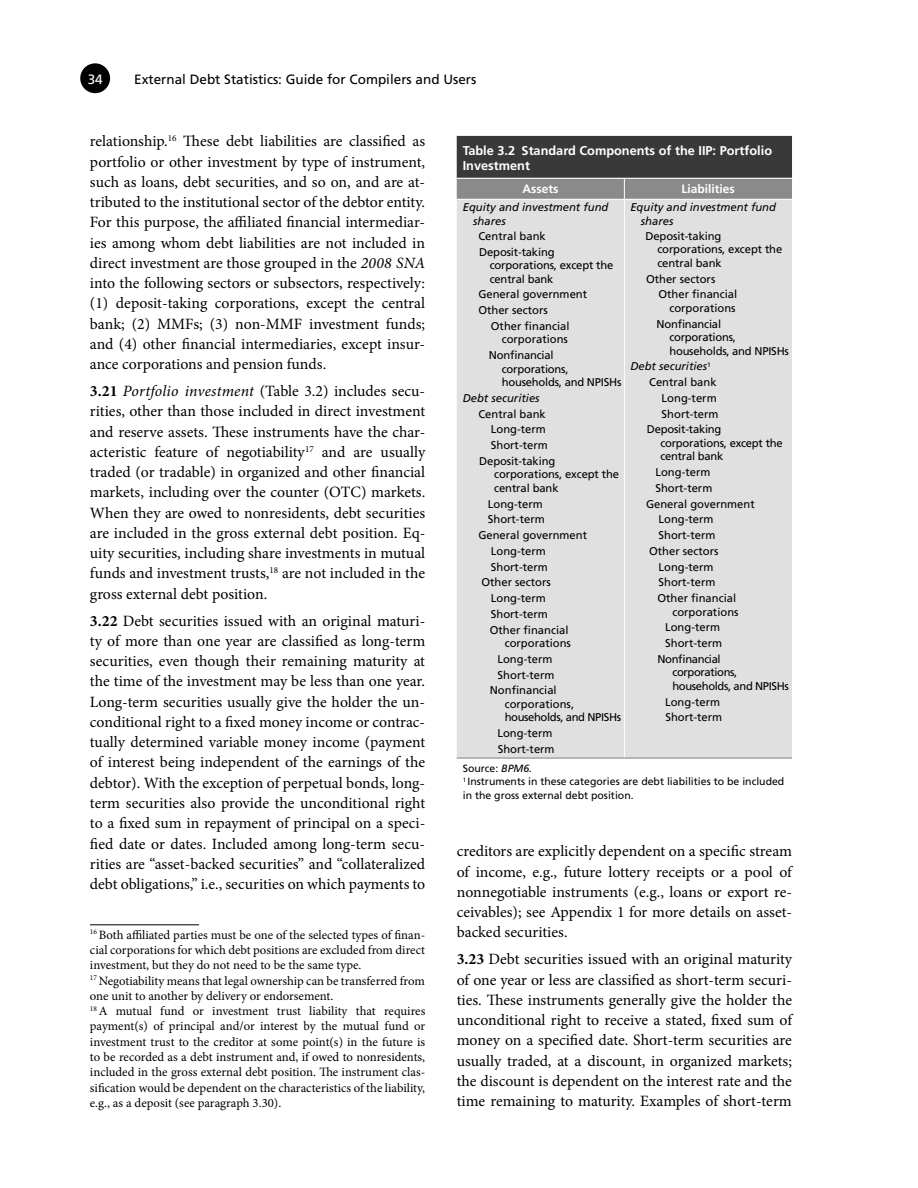
<style>
.page{position:relative;width:918px;height:1188px;background:#fff}
.page>*{position:absolute;margin:0;border:0;box-sizing:border-box;transform-origin:0 0}
.t1{font:15.75px/20.2px "Minion Pro";color:#000;text-align:justify}
.t2{font:13.5px "Frutiger LT Std";color:#000}
.t3{font:13.5px "Frutiger LT Std";color:#fff}
.t4{font:12.75px/15.3px "Minion Pro";color:#000}
.t5{font:700 12.75px/15.8px "Frutiger LT Std";color:#fff}
.t6{font:700 12px "Frutiger LT Std";color:#fff}
.t7{font:11.25px/15.8px "Frutiger LT Std";color:#000}
.t8{font:11.25px/13.5px "Frutiger LT Std";letter-spacing:-.02em;color:#000}
.t9{font:italic 11.25px/13.5px "Frutiger LT Std";color:#000}
.t10{font:11.25px/13.5px "Frutiger LT Std";letter-spacing:-.03em;color:#000}
.t11{font:11.25px/13.5px "Frutiger LT Std";letter-spacing:-.035em;color:#000}
.t12{font:10.5px/13.5px "Frutiger LT Std";color:#000}
.s1{font-style:italic}
.s2{font-weight:700}
</style>
<div class="page">
<div style="left:80px;top:63px;width:30px;height:30px;background:#000;border-radius:50%"></div>
<hr style="left:90px;top:924px;width:109px;height:1px;background:#000">
<div style="left:457px;top:136px;width:335px;height:42px;background:#393939"></div>
<div style="left:457px;top:226px;width:335px;height:532px;background:#e0e0e0"></div>
<svg style="left:457px;top:179px;width:335px;height:47px;background:#bbb"></svg>
<hr style="left:457px;top:199px;width:335px;height:1px;background:#fff">
<hr style="left:624px;top:226px;width:1px;height:532px;background:#fff">
<hr style="left:457px;top:758px;width:335px;height:1px;background:#808080">
<p class="t3" style="left:88px;top:73px;width:17px">34</p>
<p class="t2" style="left:134px;top:73px;width:344px">External Debt Statistics: Guide for Compilers and Users</p>
<p class="t1" style="left:90px;top:133px;width:337px">relationship. <sup>16</sup> These debt liabilities are classified as portfolio or other investment by type of instrument, such as loans, debt securities, and so on, and are at&shy;tributed to the institutional sector of the debtor entity.<br>For this purpose, the affiliated financial intermediar&shy;ies among whom debt liabilities are not included in direct investment are those grouped in the <span class="s1">2008 SNA </span>into the following sectors or subsectors, respectively: (1) deposit-taking corporations, except the central bank; (2) MMFs; (3) non-MMF investment funds; and (4) other financial intermediaries, except insur&shy;ance corporations and pension funds.</p>
<p class="t1" style="left:90px;top:382px;width:337px"><span class="s2">3.21</span> <span class="s1">Portfolio investment</span> ( Table 3.2 ) includes secu&shy;rities, other than those included in direct investment and reserve assets. These instruments have the char&shy;acteristic feature of negotiability <sup>17</sup> and are usually traded (or tradable) in organized and other financial markets, including over the counter (OTC) markets.<br>When they are owed to nonresidents, debt securities are included in the gross external debt position. Eq&shy;uity securities, including share investments in mutual funds and investment trusts, <sup>18</sup> are not included in the gross external debt position.</p>
<p class="t1" style="left:90px;top:612px;width:337px"><span class="s2">3.22</span> Debt securities issued with an original maturi&shy;ty of more than one year are classified as long-term securities, even though their remaining maturity at the time of the investment may be less than one year.<br>Long-term securities usually give the holder the un&shy;conditional right to a fixed money income or contrac&shy;tually determined variable money income (payment of interest being independent of the earnings of the debtor). With the exception of perpetual bonds, long&shy;term securities also provide the unconditional right to a fixed sum in repayment of principal on a speci&shy;fied date or dates. Included among long-term secu&shy;rities are “asset-backed securities” and “collateralized debt obligations,” i.e., securities on which payments to</p>
<p class="t4" style="left:90px;top:928px;width:337px"><sup>16</sup> Both affiliated parties must be one of the selected types of finan&shy;cial corporations for which debt positions are excluded from direct investment, but they do not need to be the same type.<br><sup>17</sup> Negotiability means that legal ownership can be transferred from one unit to another by delivery or endorsement.<br><sup>18</sup> A mutual fund or investment trust liability that requires payment(s) of principal and/or interest by the mutual fund or investment trust to the creditor at some point(s) in the future is to be recorded as a debt instrument and, if owed to nonresidents, included in the gross external debt position. The instrument clas&shy;sification would be dependent on the characteristics of the liability, e.g., as a deposit (see paragraph 3.30).</p>
<p class="t5" style="left:463px;top:143px;width:311px">Table 3.2 Standard Components of the IIP: Portfolio<br>Investment</p>
<p class="t6" style="left:523px;top:184px;width:37px">Assets</p>
<p class="t6" style="left:681px;top:184px;width:55px">Liabilities</p>
<p class="t9" style="left:473px;top:201px;width:137px;text-indent:-10px">Equity and investment fund shares</p>
<p class="t9" style="left:641px;top:201px;width:137px;text-indent:-10px">Equity and investment fund shares</p>
<p class="t7" style="left:478px;top:229px;width:78px">Central bank<br>Deposit-taking</p>
<p class="t7" style="left:490px;top:259px;width:125px;line-height:13.5px">corporations, except the central bank</p>
<p class="t7" style="left:478px;top:287px;width:110px">General government</p>
<p class="t7" style="left:478px;top:303px;width:71px">Other sectors</p>
<p class="t7" style="left:491px;top:319px;width:80px">Other financial</p>
<p class="t7" style="left:489px;top:332px;width:81px;text-indent:13px">corporations<br>Nonfinancial</p>
<p class="t8" style="left:502px;top:363px;width:121px">corporations, households, and NPISHs</p>
<p class="t9" style="left:463px;top:392px;width:78px">Debt securities</p>
<p class="t7" style="left:478px;top:407px;width:69px">Central bank</p>
<p class="t7" style="left:491px;top:422px;width:57px">Long-term</p>
<p class="t7" style="left:491px;top:438px;width:58px">Short-term</p>
<p class="t7" style="left:479px;top:454px;width:78px">Deposit-taking</p>
<p class="t7" style="left:494px;top:469px;width:126px;line-height:13.5px">corporations, except the central bank</p>
<p class="t7" style="left:488px;top:497px;width:57px">Long-term</p>
<p class="t7" style="left:488px;top:512px;width:58px">Short-term</p>
<p class="t7" style="left:478px;top:528px;width:110px">General government</p>
<p class="t7" style="left:491px;top:544px;width:57px">Long-term</p>
<p class="t7" style="left:491px;top:560px;width:58px">Short-term</p>
<p class="t7" style="left:481px;top:575px;width:71px">Other sectors</p>
<p class="t7" style="left:491px;top:591px;width:57px">Long-term</p>
<p class="t7" style="left:491px;top:607px;width:58px">Short-term</p>
<p class="t7" style="left:490px;top:623px;width:80px">Other financial</p>
<p class="t7" style="left:505px;top:636px;width:68px">corporations</p>
<p class="t7" style="left:497px;top:652px;width:57px">Long-term</p>
<p class="t7" style="left:498px;top:668px;width:58px">Short-term</p>
<p class="t7" style="left:490px;top:683px;width:68px">Nonfinancial</p>
<p class="t11" style="left:505px;top:698px;width:118px">corporations, households, and NPISHs</p>
<p class="t7" style="left:497px;top:726px;width:59px">Long-term<br>Short-term</p>
<p class="t7" style="left:657px;top:230px;width:126px;line-height:13.5px;text-indent:-12px">Deposit-taking corporations, except the central bank</p>
<p class="t7" style="left:658px;top:272px;width:80px;text-indent:-13px">Other sectors<br>Other financial</p>
<p class="t7" style="left:656px;top:301px;width:81px;text-indent:13px">corporations<br>Nonfinancial</p>
<p class="t8" style="left:669px;top:331px;width:121px">corporations, households, and NPISHs</p>
<p class="t9" style="left:630px;top:361px;width:82px">Debt securities<sup>1</sup></p>
<p class="t7" style="left:649px;top:375px;width:69px">Central bank</p>
<p class="t7" style="left:662px;top:391px;width:57px">Long-term</p>
<p class="t7" style="left:662px;top:407px;width:58px">Short-term</p>
<p class="t8" style="left:647px;top:424px;width:76px">Deposit-taking</p>
<p class="t8" style="left:660px;top:437px;width:124px">corporations, except the central bank</p>
<p class="t7" style="left:655px;top:465px;width:57px">Long-term</p>
<p class="t7" style="left:655px;top:481px;width:58px">Short-term</p>
<p class="t7" style="left:646px;top:497px;width:110px">General government</p>
<p class="t7" style="left:658px;top:512px;width:57px">Long-term</p>
<p class="t7" style="left:658px;top:528px;width:58px">Short-term</p>
<p class="t7" style="left:649px;top:544px;width:71px">Other sectors</p>
<p class="t7" style="left:658px;top:560px;width:57px">Long-term</p>
<p class="t7" style="left:658px;top:575px;width:58px">Short-term</p>
<p class="t7" style="left:657px;top:591px;width:80px">Other financial</p>
<p class="t7" style="left:672px;top:605px;width:68px">corporations</p>
<p class="t7" style="left:665px;top:620px;width:57px">Long-term</p>
<p class="t7" style="left:665px;top:636px;width:58px">Short-term</p>
<p class="t10" style="left:657px;top:653px;width:65px">Nonfinancial</p>
<p class="t10" style="left:672px;top:667px;width:118px">corporations, households, and NPISHs</p>
<p class="t7" style="left:665px;top:695px;width:59px">Long-term<br>Short-term</p>
<p class="t12" style="left:463px;top:762px;width:323px">Source: <span class="s1">BPM6.<br></span><sup>1</sup> Instruments in these categories are debt liabilities to be included in the gross external debt position.</p>
<p class="t1" style="left:457px;top:842px;width:337px">creditors are explicitly dependent on a specific stream of income, e.g., future lottery receipts or a pool of nonnegotiable instruments (e.g., loans or export re&shy;ceivables); see Appendix 1 for more details on asset&shy;backed securities.</p>
<p class="t1" style="left:457px;top:950px;width:337px"><span class="s2">3.23</span> Debt securities issued with an original maturity of one year or less are classified as short-term securi&shy;ties. These instruments generally give the holder the unconditional right to receive a stated, fixed sum of money on a specified date. Short-term securities are usually traded, at a discount, in organized markets; the discount is dependent on the interest rate and the time remaining to maturity. Examples of short-term</p>
</div>
